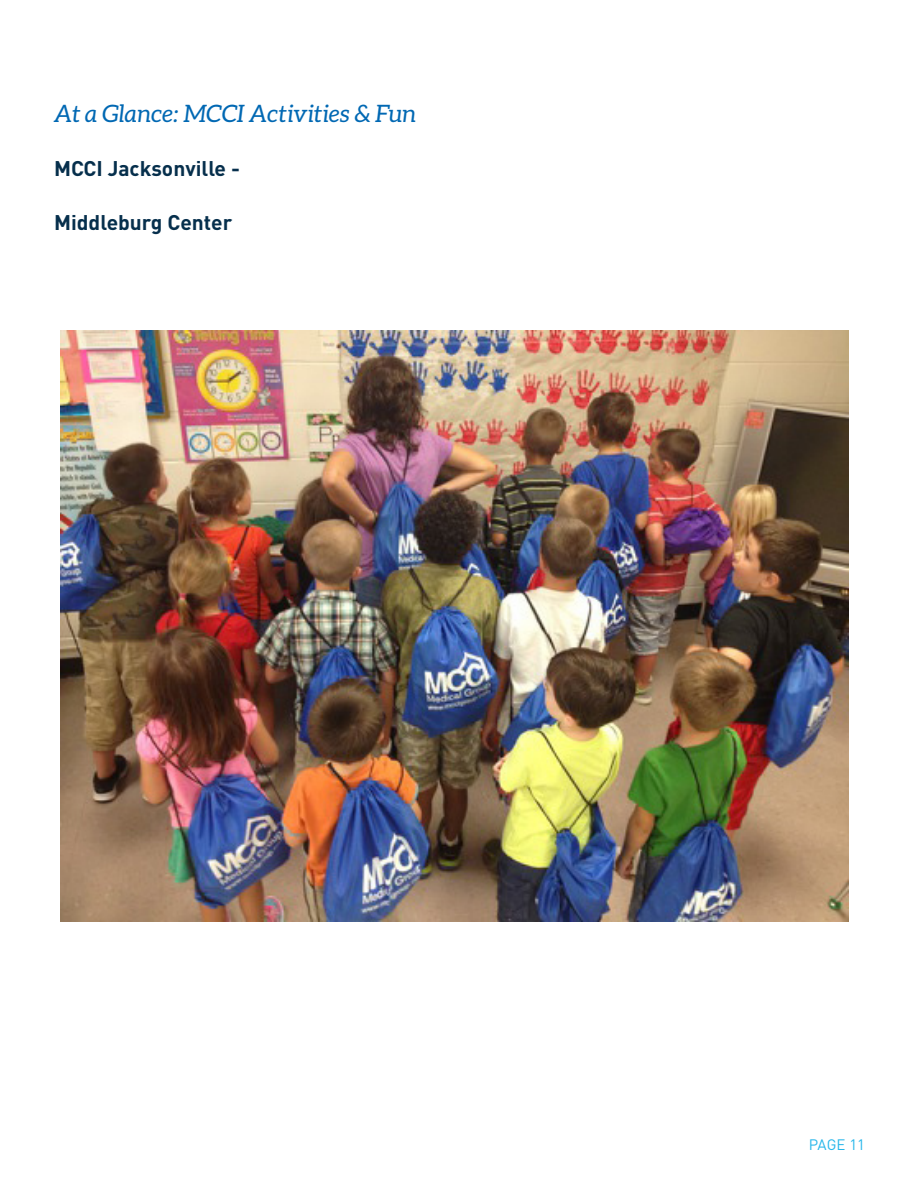
<style>
.page{position:relative;width:918px;height:1188px;background:#fff}
.page>*{position:absolute;margin:0;border:0;box-sizing:border-box;transform-origin:0 0}
.t1{font:italic 24px "Aleo";color:#0168b3}
.t2{font:700 21px "DIN Pro";color:#062f4c}
.t3{font:15px "DIN Pro";color:#26b6ea}
</style>
<div class="page">
<img style="left:60px;top:330px;width:789px;height:592px">
<p class="t1" style="left:54px;top:100px;width:364px">At a Glance: MCCI Activities &amp; Fun</p>
<p class="t2" style="left:54px;top:154px;width:187px">MCCI Jacksonville -</p>
<p class="t2" style="left:54px;top:208px;width:180px">Middleburg Center</p>
<p class="t3" style="left:809px;top:1134px;width:58px">PAGE 11</p>
</div>
